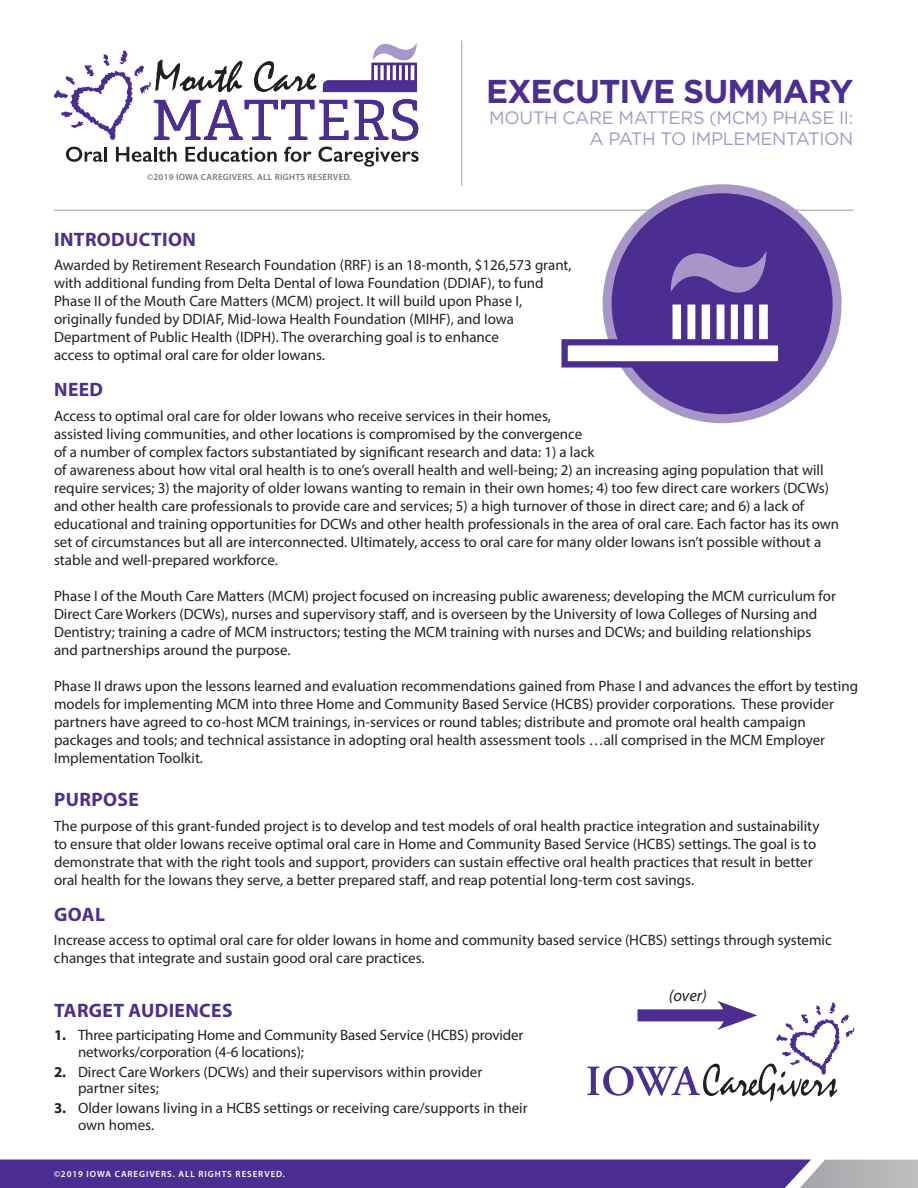
<style>
.page{position:relative;width:918px;height:1188px;background:#fff}
.page>*{position:absolute;margin:0;border:0;box-sizing:border-box;transform-origin:0 0}
.t1{font:700 33px "Gotham";letter-spacing:-.03em;color:#4c2e92}
.t2{font:700 19.5px "Myriad Pro";letter-spacing:.02em;color:#4c2e92}
.t3{font:18px/21px "Gotham";letter-spacing:-.02em;color:#a697c8;text-align:right}
.t4{font:italic 16.5px "Myriad Pro";color:#231f20}
.t5{font:15px/18px "Myriad Pro";color:#231f20}
.t6{font:600 9px "Myriad Pro";letter-spacing:.03em;color:#76787b}
.t7{font:600 9px "Myriad Pro";letter-spacing:.1em;color:#fff}
.t8{font:600 8.1px "Myriad Pro";letter-spacing:.1em;color:#8a8c8f}
.s1{font-weight:700}
</style>
<div class="page">
<svg style="left:54px;top:43px;width:364px;height:98px"></svg>
<svg style="left:66px;top:147px;width:37px;height:15px"></svg>
<hr style="left:104px;top:147px;width:3px;height:15px;background:#231f20">
<svg style="left:116px;top:147px;width:61px;height:15px"></svg>
<svg style="left:185px;top:147px;width:92px;height:15px"></svg>
<svg style="left:284px;top:147px;width:27px;height:15px"></svg>
<svg style="left:318px;top:147px;width:101px;height:20px"></svg>
<hr style="left:54px;top:210px;width:799px;height:1px;background:#bcbdc0">
<hr style="left:461px;top:41px;width:1px;height:145px;background:#bcbdc0">
<svg style="left:0;top:1160px;width:918px;height:28px;background:#5a4097"></svg>
<div style="left:607px;top:189px;width:230px;height:230px;background:#4c2e92;border-radius:50%"></div>
<div style="left:603px;top:184px;width:239px;height:239px;border:9px solid #a697c8;border-radius:50%"></div>
<div style="left:561px;top:339px;width:223px;height:29px;background:#fff;border:6px solid #4c2e92"></div>
<svg style="left:666px;top:251px;width:108px;height:95px"></svg>
<svg style="left:587px;top:1001px;width:267px;height:101px"></svg>
<p class="t6" style="left:147px;top:171px;width:206px">©2019 IOWA CAREGIVERS. ALL RIGHTS RESERVED.</p>
<p class="t8" style="left:146px;top:175px;width:208px">©2018 IOWA CAREGIVERS. ALL RIGHTS RESERVED.</p>
<h1 class="t1" style="left:486px;top:69px;width:369px">EXECUTIVE SUMMARY</h1>
<p class="t3" style="left:489px;top:107px;width:366px">MOUTH CARE MATTERS (MCM) PHASE II:<br>A PATH TO IMPLEMENTATION</p>
<h2 class="t2" style="left:54px;top:226px;width:143px">INTRODUCTION</h2>
<p class="t5" style="left:54px;top:256px;width:519px">Awarded by Retirement Research Foundation (RRF) is an 18-month, $126,573 grant, with additional funding from Delta Dental of Iowa Foundation (DDIAF), to fund Phase II of the Mouth Care Matters (MCM) project. It will build upon Phase I, originally funded by DDIAF, Mid-Iowa Health Foundation (MIHF), and Iowa Department of Public Health (IDPH). The overarching goal is to enhance<br>access to optimal oral care for older Iowans.</p>
<h2 class="t2" style="left:54px;top:377px;width:51px">NEED</h2>
<p class="t5" style="left:54px;top:407px;width:787px">Access to optimal oral care for older Iowans who receive services in their homes,<br>assisted living communities, and other locations is compromised by the convergence<br>of a number of complex factors substantiated by significant research and data: 1) a lack<br>of awareness about how vital oral health is to one’s overall health and well-being; 2) an increasing aging population that will require services; 3) the majority of older Iowans wanting to remain in their own homes; 4) too few direct care workers (DCWs) and other health care professionals to provide care and services; 5) a high turnover of those in direct care; and 6) a lack of educational and training opportunities for DCWs and other health professionals in the area of oral care. Each factor has its own set of circumstances but all are interconnected. Ultimately, access to oral care for many older Iowans isn’t possible without a stable and well-prepared workforce.</p>
<p class="t5" style="left:54px;top:587px;width:783px">Phase I of the Mouth Care Matters (MCM) project focused on increasing public awareness; developing the MCM curriculum for Direct Care Workers (DCWs), nurses and supervisory staff, and is overseen by the University of Iowa Colleges of Nursing and Dentistry; training a cadre of MCM instructors; testing the MCM training with nurses and DCWs; and building relationships and partnerships around the purpose.</p>
<p class="t5" style="left:54px;top:677px;width:806px">Phase II draws upon the lessons learned and evaluation recommendations gained from Phase I and advances the effort by testing models for implementing MCM into three Home and Community Based Service (HCBS) provider corporations. These provider partners have agreed to co-host MCM trainings, in-services or round tables; distribute and promote oral health campaign packages and tools; and technical assistance in adopting oral health assessment tools …all comprised in the MCM Employer Implementation Toolkit.</p>
<h2 class="t2" style="left:54px;top:787px;width:86px">PURPOSE</h2>
<p class="t5" style="left:54px;top:816px;width:767px">The purpose of this grant-funded project is to develop and test models of oral health practice integration and sustainability to ensure that older Iowans receive optimal oral care in Home and Community Based Service (HCBS) settings. The goal is to demonstrate that with the right tools and support, providers can sustain effective oral health practices that result in better oral health for the Iowans they serve, a better prepared staff, and reap potential long-term cost savings.</p>
<h2 class="t2" style="left:54px;top:901px;width:52px">GOAL</h2>
<p class="t5" style="left:54px;top:931px;width:779px">Increase access to optimal oral care for older Iowans in home and community based service (HCBS) settings through systemic changes that integrate and sustain good oral care practices.</p>
<h2 class="t2" style="left:54px;top:998px;width:180px">TARGET AUDIENCES</h2>
<p class="t5" style="left:78px;top:1027px;width:447px;line-height:16.5px;text-indent:-24px"><span class="s1">1.</span> Three participating Home and Community Based Service (HCBS) provider networks/corporation (4-6 locations);</p>
<p class="t5" style="left:78px;top:1063px;width:406px;line-height:16.5px;text-indent:-24px"><span class="s1">2.</span> Direct Care Workers (DCWs) and their supervisors within provider partner sites;</p>
<p class="t5" style="left:78px;top:1100px;width:451px;line-height:16.5px;text-indent:-24px"><span class="s1">3.</span> Older Iowans living in a HCBS settings or receiving care/supports in their own homes.</p>
<p class="t4" style="left:669px;top:985px;width:39px">(over)</p>
<p class="t7" style="left:54px;top:1168px;width:233px">©2019 IOWA CAREGIVERS. ALL RIGHTS RESERVED.</p>
</div>
